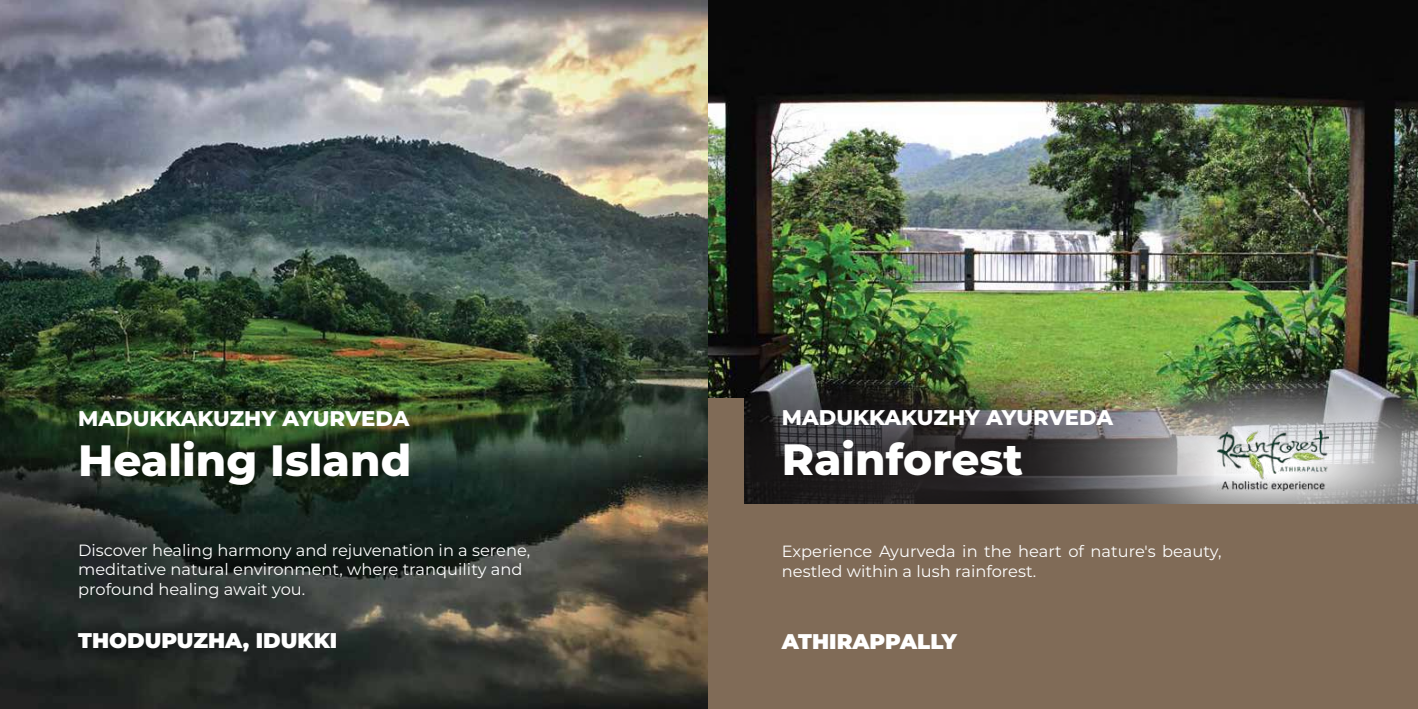
<style>
.page{position:relative;width:1418px;height:709px;background:#fff}
.page>*{position:absolute;margin:0;border:0;box-sizing:border-box;transform-origin:0 0}
.t1{font:800 43.75px "Montserrat";color:#fff}
.t2{font:800 21.25px "Montserrat";color:#fff}
.t3{font:900 21.25px "Montserrat";color:#fff}
.t4{font:16.25px/19.5px "Montserrat";color:#fff}
</style>
<div class="page">
<img style="left:0;top:0;width:709px;height:709px">
<img style="left:709px;top:0;width:708px;height:322px">
<img style="left:1214px;top:322px;width:203px;height:182px">
<img style="left:709px;top:315px;width:505px;height:189px">
<div style="left:709px;top:398px;width:35px;height:311px;background:#806b57"></div>
<div style="left:709px;top:504px;width:708px;height:205px;background:#806b57"></div>
<img style="left:1217px;top:430px;width:111px;height:60px">
<h2 class="t2" style="left:78px;top:403px;width:333px">MADUKKAKUZHY AYURVEDA</h2>
<h1 class="t1" style="left:78px;top:428px;width:335px">Healing Island</h1>
<p class="t4" style="left:78px;top:539px;width:453px">Discover healing harmony and rejuvenation in a serene, meditative natural environment, where tranquility and profound healing await you.</p>
<h2 class="t3" style="left:78px;top:624px;width:261px">THODUPUZHA, IDUKKI</h2>
<h2 class="t2" style="left:781px;top:402px;width:333px">MADUKKAKUZHY AYURVEDA</h2>
<h1 class="t1" style="left:781px;top:427px;width:243px">Rainforest</h1>
<p class="t4" style="left:781px;top:541px;width:441px">Experience Ayurveda in the heart of nature's beauty, nestled within a lush rainforest.</p>
<h2 class="t3" style="left:781px;top:625px;width:177px">ATHIRAPPALLY</h2>
</div>
